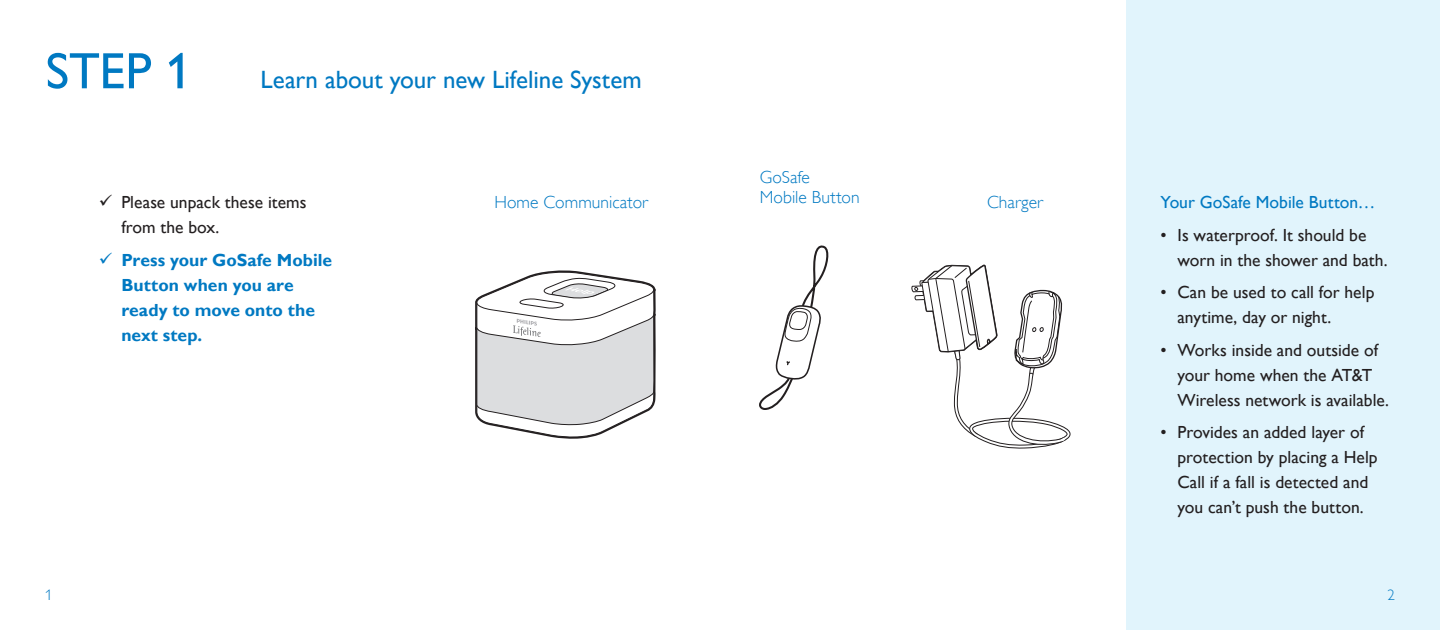
<style>
.page{position:relative;width:1440px;height:630px;background:#fff}
.page>*{position:absolute;margin:0;border:0;box-sizing:border-box;transform-origin:0 0}
.Head_1{font:51.25px "Gill Sans Alt One WGL";color:#0079c2}
.Head_1-2{font:25px "Gill Sans Alt One WGL";letter-spacing:-.005em;color:#0079c2}
.t1{font:17.5px/25px "Gill Sans Alt One WGL";color:#231f20}
.t2{font:700 17.5px/25px "Gill Sans Alt One WGL";color:#0079c2}
.Body_Text{font:17.5px "Gill Sans Alt One WGL Light";letter-spacing:.005em;color:#0079c2}
.Body_Head{font:17.5px "Gill Sans Alt One WGL";color:#0079c2}
.t3{font:15px "Gill Sans Alt One WGL Light";color:#0079c2}
</style>
<div class="page">
<div style="left:1127px;top:0;width:313px;height:630px;background:#e1f4fc"></div>
<svg style="left:911px;top:264px;width:160px;height:184px"></svg>
<svg style="left:475px;top:271px;width:181px;height:168px"></svg>
<svg style="left:759px;top:245px;width:70px;height:165px"></svg>
<p class="Head_1" style="left:46px;top:36px;width:147px">STEP 1</p>
<p class="Head_1-2" style="left:261px;top:63px;width:383px">Learn about your new Lifeline System</p>
<p class="Body_Text" style="left:760px;top:166px;width:52px">GoSafe</p>
<p class="t1" style="left:121px;top:190px;width:187px">Please unpack these items</p>
<p class="Body_Text" style="left:494px;top:190px;width:155px">Home Communicator</p>
<p class="Body_Text" style="left:760px;top:186px;width:101px">Mobile Button</p>
<p class="Body_Text" style="left:987px;top:190px;width:58px">Charger</p>
<p class="t1" style="left:121px;top:215px;width:99px">from the box.</p>
<p class="t2" style="left:121px;top:247px;width:212px">Press your GoSafe Mobile<br>Button when you are ready to move onto the next step.</p>
<p class="Body_Head" style="left:1161px;top:190px;width:216px">Your GoSafe Mobile Button…</p>
<p class="t1" style="left:1178px;top:222px;width:212px;text-indent:-17px">• Is waterproof. It should be worn in the shower and bath.</p>
<p class="t1" style="left:1178px;top:280px;width:198px;text-indent:-17px">• Can be used to call for help anytime, day or night.</p>
<p class="t1" style="left:1178px;top:337px;width:213px;text-indent:-17px">• Works inside and outside of your home when the AT&amp;T<br>Wireless network is available.</p>
<p class="t1" style="left:1178px;top:420px;width:202px;text-indent:-17px">• Provides an added layer of protection by placing a Help<br>Call if a fall is detected and you can’t push the button.</p>
<p class="t3" style="left:45px;top:585px;width:9px">1</p>
<p class="t3" style="left:1388px;top:585px;width:9px">2</p>
</div>
